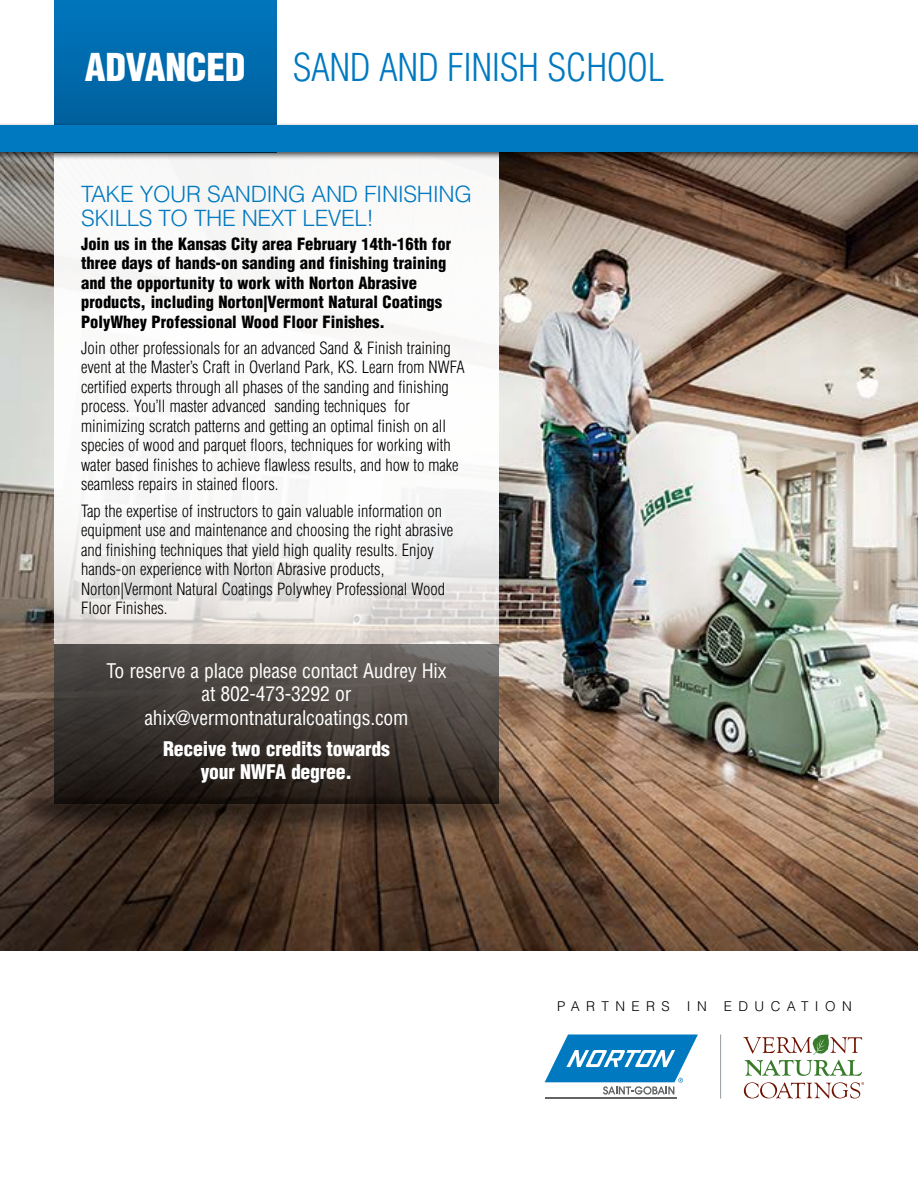
<style>
.page{position:relative;width:918px;height:1188px;background:#fff}
.page>*{position:absolute;margin:0;border:0;box-sizing:border-box;transform-origin:0 0}
.Header_-_Title_-_Pag{font:300 condensed 37.5px "Helvetica LT Std";letter-spacing:-.01em;color:#0079c1}
.Header_-_Title_-_Cov{font:900 condensed 37.5px "Helvetica LT Std";letter-spacing:-.01em;color:#fff}
.Body_-_Subhead_-_300{font:300 22.5px/24px "Helvetica LT Std";letter-spacing:-.02em;color:#0079c1}
.Body_-_8pt{font:condensed 19.65px/23.2px "Helvetica LT Std";letter-spacing:-.01em;color:#fff;text-align:center}
.Body_-_8pt-2{font:900 condensed 19.65px/23.2px "Helvetica LT Std";letter-spacing:-.01em;color:#fff;text-align:center}
.Body_-_11pt{font:300 condensed 16.5px/19.5px "Helvetica LT Std";color:#000}
.Body_-_11pt-2{font:900 condensed 16.5px/19.5px "Helvetica LT Std";color:#000}
.Authorized_Dealer{font:300 13.5px "Helvetica LT Std";letter-spacing:.475em;color:#000}
</style>
<div class="page">
<img style="left:0;top:161px;width:918px;height:790px">
<svg style="left:54px;top:161px;width:445px;height:483px"></svg>
<svg style="left:54px;top:1px;width:222px;height:121px;background:#006bad"></svg>
<div style="left:0;top:122px;width:918px;height:39px;background:#000;opacity:.7"></div>
<div style="left:0;top:125px;width:918px;height:27px;background:#0079c1"></div>
<svg style="left:22px;top:796px;width:514px;height:41px;background:#433124"></svg>
<svg style="left:54px;top:644px;width:445px;height:160px;background:#403a36"></svg>
<hr style="left:720px;top:1035px;width:1px;height:64px;background:#949ca1">
<svg style="left:743px;top:1035px;width:119px;height:41px"></svg>
<svg style="left:744px;top:1082px;width:120px;height:17px"></svg>
<hr style="left:545px;top:1097px;width:131px;height:2px;background:#636466">
<svg style="left:545px;top:1035px;width:153px;height:60px"></svg>
<hr style="left:0;top:0;width:918px;height:1px;background:#8dc63f">
<p class="Header_-_Title_-_Cov" style="left:85px;top:43px;width:162px">ADVANCED</p>
<p class="Header_-_Title_-_Pag" style="left:293px;top:44px;width:373px">SAND AND FINISH SCHOOL</p>
<p class="Body_-_Subhead_-_300" style="left:81px;top:182px;width:392px">TAKE YOUR SANDING AND FINISHING<br>SKILLS TO THE NEXT LEVEL!</p>
<p class="Body_-_11pt-2" style="left:81px;top:234px;width:372px">Join us in the Kansas City area February 14th-16th for three days of hands-on sanding and finishing training and the opportunity to work with Norton Abrasive products, including Norton|Vermont Natural Coatings PolyWhey Professional Wood Floor Finishes.</p>
<p class="Body_-_11pt" style="left:81px;top:338px;width:385px">Join other professionals for an advanced Sand &amp; Finish training event at the Master’s Craft in Overland Park, KS. Learn from NWFA certified experts through all phases of the sanding and finishing process. You’ll master advanced sanding techniques for minimizing scratch patterns and getting an optimal finish on all species of wood and parquet floors, techniques for working with water based finishes to achieve flawless results, and how to make seamless repairs in stained floors.</p>
<p class="Body_-_11pt" style="left:81px;top:501px;width:374px">Tap the expertise of instructors to gain valuable information on equipment use and maintenance and choosing the right abrasive and finishing techniques that yield high quality results. Enjoy hands-on experience with Norton Abrasive products, Norton|Vermont Natural Coatings Polywhey Professional Wood Floor Finishes.</p>
<p class="Body_-_8pt" style="left:106px;top:659px;width:342px">To reserve a place please contact Audrey Hix at 802-473-3292 or ahix@vermontnaturalcoatings.com</p>
<p class="Body_-_8pt-2" style="left:163px;top:737px;width:228px">Receive two credits towards your NWFA degree.</p>
<p class="Authorized_Dealer" style="left:557px;top:997px;width:114px">PARTNERS</p>
<p class="Authorized_Dealer" style="left:687px;top:997px;width:21px">I N</p>
<p class="Authorized_Dealer" style="left:724px;top:997px;width:130px">EDUCATION</p>
</div>
